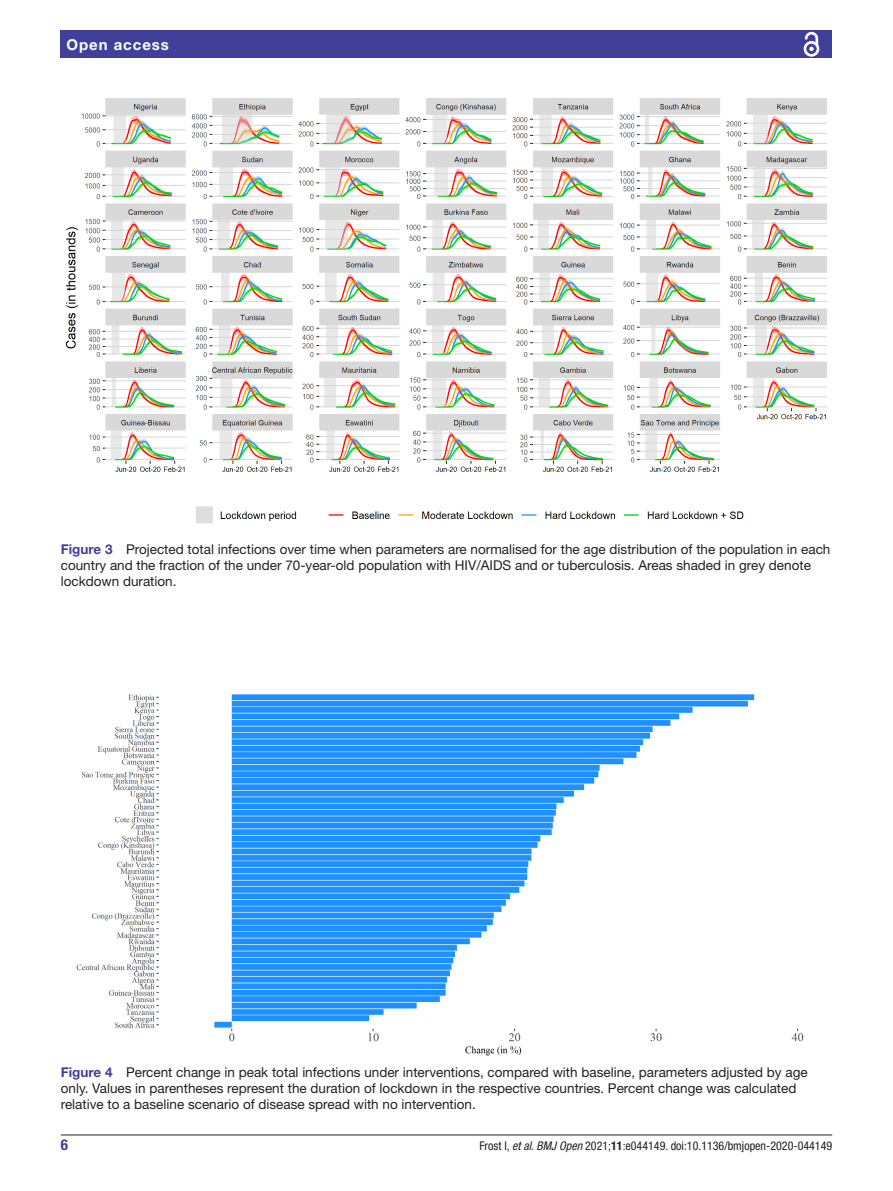
<style>
.page{position:relative;width:893px;height:1191px;background:#fff}
.page>*{position:absolute;margin:0;border:0;box-sizing:border-box;transform-origin:0 0}
.t1{font:700 15px "Helvetica Neue LT Std";letter-spacing:.065em;color:#fff}
.t2{font:700 condensed 15px "Helvetica Neue LT Std";color:#414099}
.t3{font:13.5px/16.2px "Helvetica Neue LT Std";color:#231f20}
.t4{font:condensed 12px "Helvetica Neue LT Std";color:#231f20}
.s1{font-weight:700;color:#414099}
.s2{font-style:italic}
.s3{font-weight:700}
</style>
<div class="page">
<hr style="left:61px;top:1134px;width:771px;height:1px;background:#231f20">
<div style="left:61px;top:31px;width:771px;height:27px;background:#414099"></div>
<svg style="left:803px;top:31px;width:17px;height:26px"></svg>
<img style="left:65px;top:98px;width:762px;height:426px">
<img style="left:76px;top:694px;width:728px;height:362px">
<p class="t1" style="left:66px;top:35px;width:104px">Open access</p>
<p class="t3" style="left:61px;top:540px;width:771px"><span class="s1">Figure 3</span> Projected total infections over time when parameters are normalised for the age distribution of the population in each country and the fraction of the under 70-year-old population with HIV/AIDS and or tuberculosis. Areas shaded in grey denote lockdown duration.</p>
<p class="t3" style="left:61px;top:1063px;width:748px"><span class="s1">Figure 4</span> Percent change in peak total infections under interventions, compared with baseline, parameters adjusted by age only. Values in parentheses represent the duration of lockdown in the respective countries. Percent change was calculated relative to a baseline scenario of disease spread with no intervention.</p>
<p class="t2" style="left:61px;top:1135px;width:9px">6</p>
<p class="t4" style="left:480px;top:1138px;width:354px">Frost I, <span class="s2">et al</span>. <span class="s2">BMJ Open</span> 2021;<span class="s3">11</span>:e044149. doi:10.1136/bmjopen-2020-044149</p>
</div>
